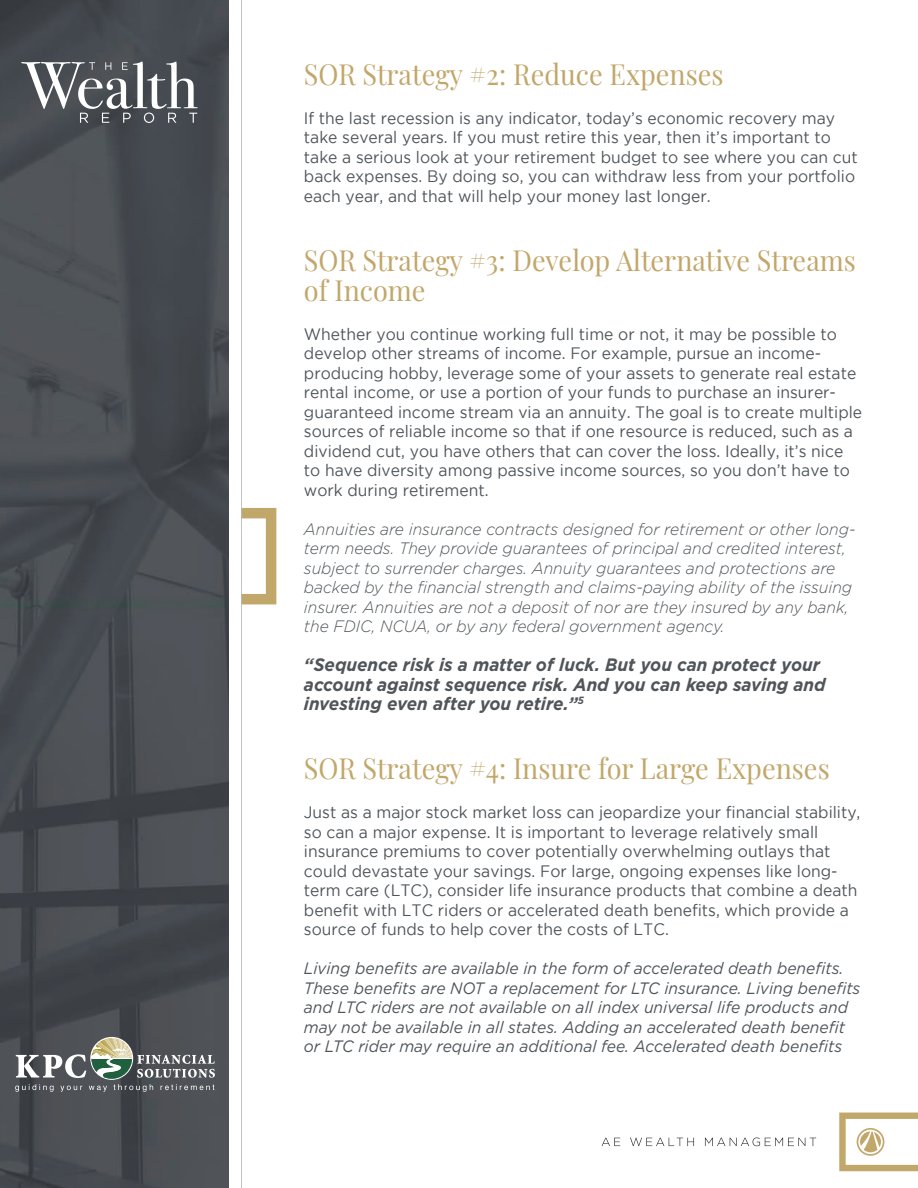
<style>
.page{position:relative;width:918px;height:1188px;background:#fff}
.page>*{position:absolute;margin:0;border:0;box-sizing:border-box;transform-origin:0 0}
.t1{font:28.5px/30px "Playfair Display";color:#c2a76a;scale:.95 1}
.t2{font:italic 700 18px/19.5px "Gotham";color:#50555a;scale:.95 1}
.t3{font:16.5px/19.5px "Gotham";color:#50555a;scale:.95 1}
.t4{font:italic 300 16.5px/19.5px "Gotham";color:#50555a;scale:.95 1}
.t5{font:italic 16.5px/19.5px "Gotham";color:#50555a;scale:.95 1}
</style>
<div class="page">
<svg style="left:242px;top:508px;width:34px;height:96px"></svg>
<hr style="left:240px;top:0;width:2px;height:1188px;background:#bababa">
<img style="left:0;top:0;width:229px;height:1188px">
<svg style="left:21px;top:61px;width:177px;height:62px"></svg>
<svg style="left:839px;top:1113px;width:79px;height:58px"></svg>
<svg style="left:602px;top:1138px;width:18px;height:8px"></svg>
<svg style="left:630px;top:1138px;width:64px;height:8px"></svg>
<svg style="left:705px;top:1138px;width:111px;height:8px"></svg>
<svg style="left:15px;top:1038px;width:200px;height:54px;background:#6f7372"></svg>
<h1 class="t1" style="left:304px;top:57px;width:443px">SOR Strategy #2: Reduce Expenses</h1>
<p class="t3" style="left:304px;top:108px;width:585px">If the last recession is any indicator, today’s economic recovery may take several years. If you must retire this year, then it’s important to take a serious look at your retirement budget to see where you can cut back expenses. By doing so, you can withdraw less from your portfolio each year, and that will help your money last longer.</p>
<h1 class="t1" style="left:304px;top:243px;width:583px">SOR Strategy #3: Develop Alternative Streams of Income</h1>
<p class="t3" style="left:304px;top:324px;width:589px">Whether you continue working full time or not, it may be possible to develop other streams of income. For example, pursue an income&shy;producing hobby, leverage some of your assets to generate real estate rental income, or use a portion of your funds to purchase an insurer&shy;guaranteed income stream via an annuity. The goal is to create multiple sources of reliable income so that if one resource is reduced, such as a dividend cut, you have others that can cover the loss. Ideally, it’s nice to have diversity among passive income sources, so you don’t have to work during retirement.</p>
<p class="t4" style="left:304px;top:519px;width:582px">Annuities are insurance contracts designed for retirement or other long&shy;term needs. They provide guarantees of principal and credited interest, subject to surrender charges. Annuity guarantees and protections are backed by the financial strength and claims-paying ability of the issuing insurer. Annuities are not a deposit of nor are they insured by any bank, the FDIC, NCUA, or by any federal government agency.</p>
<p class="t2" style="left:304px;top:655px;width:551px">“Sequence risk is a matter of luck. But you can protect your account against sequence risk. And you can keep saving and investing even after you retire.”<sup>5</sup></p>
<h1 class="t1" style="left:304px;top:751px;width:555px">SOR Strategy #4: Insure for Large Expenses</h1>
<p class="t3" style="left:304px;top:802px;width:587px">Just as a major stock market loss can jeopardize your financial stability, so can a major expense. It is important to leverage relatively small insurance premiums to cover potentially overwhelming outlays that could devastate your savings. For large, ongoing expenses like long&shy;term care (LTC), consider life insurance products that combine a death benefit with LTC riders or accelerated death benefits, which provide a source of funds to help cover the costs of LTC.</p>
<p class="t5" style="left:304px;top:958px;width:587px">Living benefits are available in the form of accelerated death benefits.<br>These benefits are NOT a replacement for LTC insurance. Living benefits and LTC riders are not available on all index universal life products and may not be available in all states. Adding an accelerated death benefit or LTC rider may require an additional fee. Accelerated death benefits</p>
</div>
